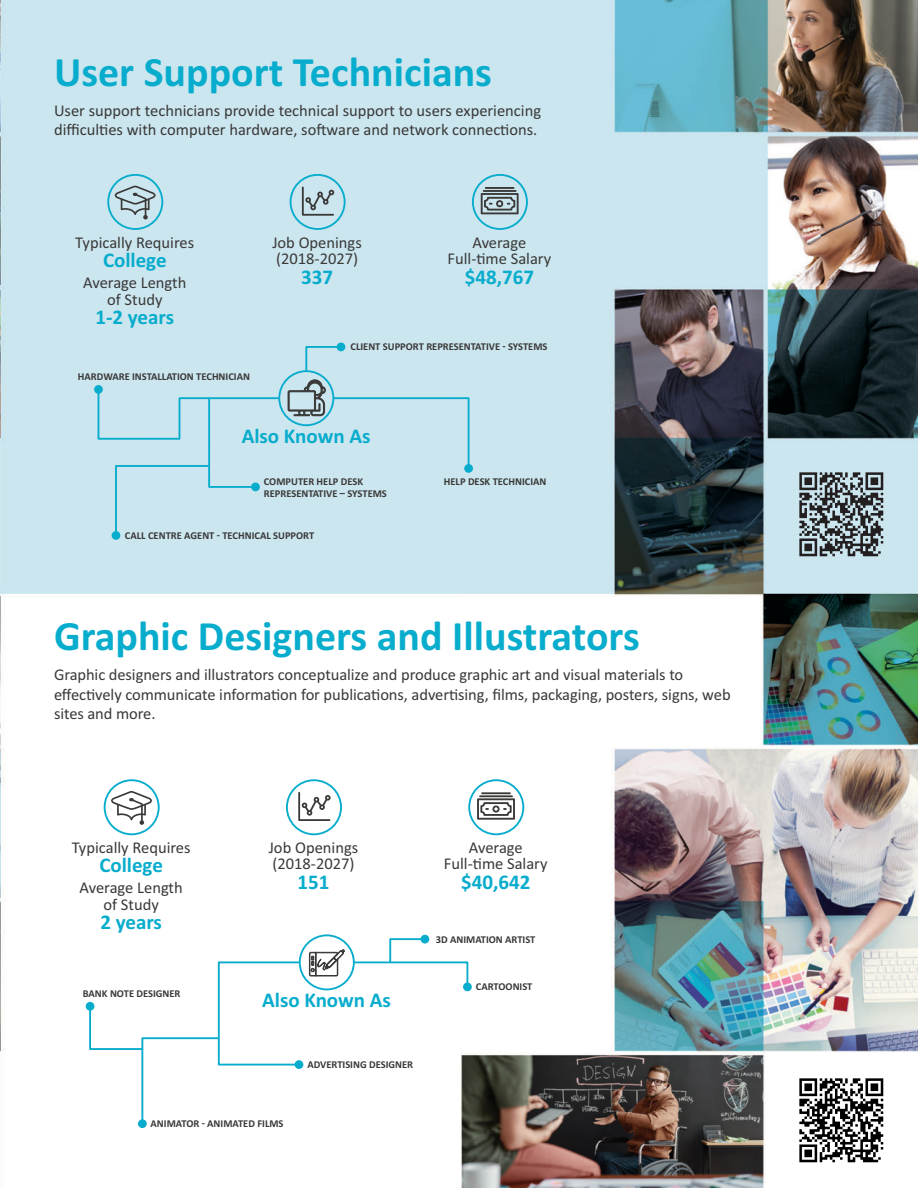
<style>
.page{position:relative;width:918px;height:1188px;background:#fff}
.page>*{position:absolute;margin:0;border:0;box-sizing:border-box;transform-origin:0 0}
.t1{font:700 42px "Calibri";color:#08accc}
.t2{font:700 21px "Calibri";color:#08accc}
.t3{font:16.5px/16.5px "Calibri";letter-spacing:-.005em;color:#3a3938}
.t4{font:700 10.5px/12px "Calibri";color:#3a3938}
</style>
<div class="page">
<img style="left:0;top:0;width:918px;height:1188px">
<svg style="left:290px;top:174px;width:56px;height:56px;background:#abd1dc"></svg>
<svg style="left:107px;top:174px;width:56px;height:56px;background:#a9cfda"></svg>
<svg style="left:472px;top:174px;width:56px;height:56px;background:#a3c9d3"></svg>
<hr style="left:483px;top:190px;width:34px;height:2px;background:#3a3938">
<hr style="left:485px;top:187px;width:29px;height:2px;background:#3a3938">
<div style="left:464px;top:464px;width:9px;height:9px;background:#08accc;border-radius:50%"></div>
<svg style="left:112px;top:531px;width:8px;height:9px"></svg>
<div style="left:94px;top:385px;width:9px;height:9px;background:#08accc;border-radius:50%"></div>
<div style="left:337px;top:343px;width:8px;height:8px;background:#08accc;border-radius:50%"></div>
<svg style="left:104px;top:779px;width:56px;height:56px"></svg>
<svg style="left:286px;top:779px;width:56px;height:56px"></svg>
<svg style="left:468px;top:779px;width:56px;height:56px"></svg>
<hr style="left:479px;top:795px;width:34px;height:2px;background:#3a3938">
<hr style="left:481px;top:792px;width:30px;height:2px;background:#3a3938">
<div style="left:295px;top:1060px;width:8px;height:9px;background:#08accc;border-radius:50%"></div>
<svg style="left:463px;top:983px;width:9px;height:8px"></svg>
<svg style="left:138px;top:1119px;width:9px;height:9px"></svg>
<div style="left:86px;top:1002px;width:8px;height:9px;background:#08accc;border-radius:50%"></div>
<svg style="left:88px;top:1004px;width:133px;height:122px"></svg>
<div style="left:218px;top:961px;width:82px;height:105px;border:2px solid #08accc"></div>
<svg style="left:299px;top:934px;width:170px;height:56px"></svg>
<img style="left:788px;top:461px;width:108px;height:108px">
<img style="left:788px;top:1066px;width:108px;height:108px">
<div style="left:97px;top:345px;width:373px;height:192px;background:#cbe6ef"></div>
<p class="t1" style="left:54px;top:57px;width:440px">User Support Technicians</p>
<p class="t3" style="left:54px;top:102px;width:489px;line-height:19.5px">User support technicians provide technical support to users experiencing difficulties with computer hardware, software and network connections.</p>
<p class="t3" style="left:75px;top:235px;width:120px">Typically Requires</p>
<p class="t2" style="left:103px;top:248px;width:65px">College</p>
<p class="t3" style="left:83px;top:276px;width:105px;text-align:center">Average Length of Study</p>
<p class="t2" style="left:95px;top:305px;width:80px">1-2 years</p>
<p class="t4" style="left:78px;top:370px;width:173px">HARDWARE INSTALLATION TECHNICIAN</p>
<p class="t3" style="left:272px;top:235px;width:91px">Job Openings (2018-2027)</p>
<p class="t2" style="left:301px;top:264px;width:33px">337</p>
<p class="t3" style="left:448px;top:235px;width:105px;text-align:center">Average<br>Full--me Salary</p>
<p class="t2" style="left:465px;top:264px;width:71px">$48,767</p>
<p class="t4" style="left:350px;top:341px;width:198px">CLIENT SUPPORT REPRESENTATIVE - SYSTEMS</p>
<p class="t2" style="left:242px;top:423px;width:130px">Also Known As</p>
<p class="t4" style="left:264px;top:475px;width:125px">COMPUTER HELP DESK<br>REPRESENTATIVE SYSTEMS</p>
<p class="t4" style="left:125px;top:530px;width:191px">CALL CENTRE AGENT - TECHNICAL SUPPORT</p>
<p class="t4" style="left:444px;top:475px;width:104px">HELP DESK TECHNICIAN</p>
<p class="t1" style="left:54px;top:621px;width:587px">Graphic Designers and Illustrators</p>
<p class="t3" style="left:54px;top:666px;width:678px;line-height:19.5px">Graphic designers and illustrators conceptualize and produce graphic art and visual materials to effectively communicate information for publications, advertising, films, packaging, posters, signs, web sites and more.</p>
<p class="t3" style="left:72px;top:841px;width:120px">Typically Requires</p>
<p class="t2" style="left:99px;top:853px;width:65px">College</p>
<p class="t3" style="left:80px;top:881px;width:105px;text-align:center">Average Length of Study</p>
<p class="t2" style="left:100px;top:910px;width:63px">2 years</p>
<p class="t4" style="left:83px;top:987px;width:99px">BANK NOTE DESIGNER</p>
<p class="t3" style="left:269px;top:841px;width:91px">Job Openings (2018-2027)</p>
<p class="t2" style="left:298px;top:869px;width:33px">151</p>
<p class="t2" style="left:262px;top:987px;width:130px">Also Known As</p>
<p class="t4" style="left:307px;top:1059px;width:107px">ADVERTISING DESIGNER</p>
<p class="t4" style="left:151px;top:1117px;width:135px">ANIMATOR - ANIMATED FILMS</p>
<p class="t3" style="left:444px;top:841px;width:105px;text-align:center">Average<br>Full--me Salary</p>
<p class="t2" style="left:461px;top:869px;width:71px">$40,642</p>
<p class="t4" style="left:436px;top:933px;width:101px">3D ANIMATION ARTIST</p>
<p class="t4" style="left:476px;top:980px;width:58px">CARTOONIST</p>
</div>
